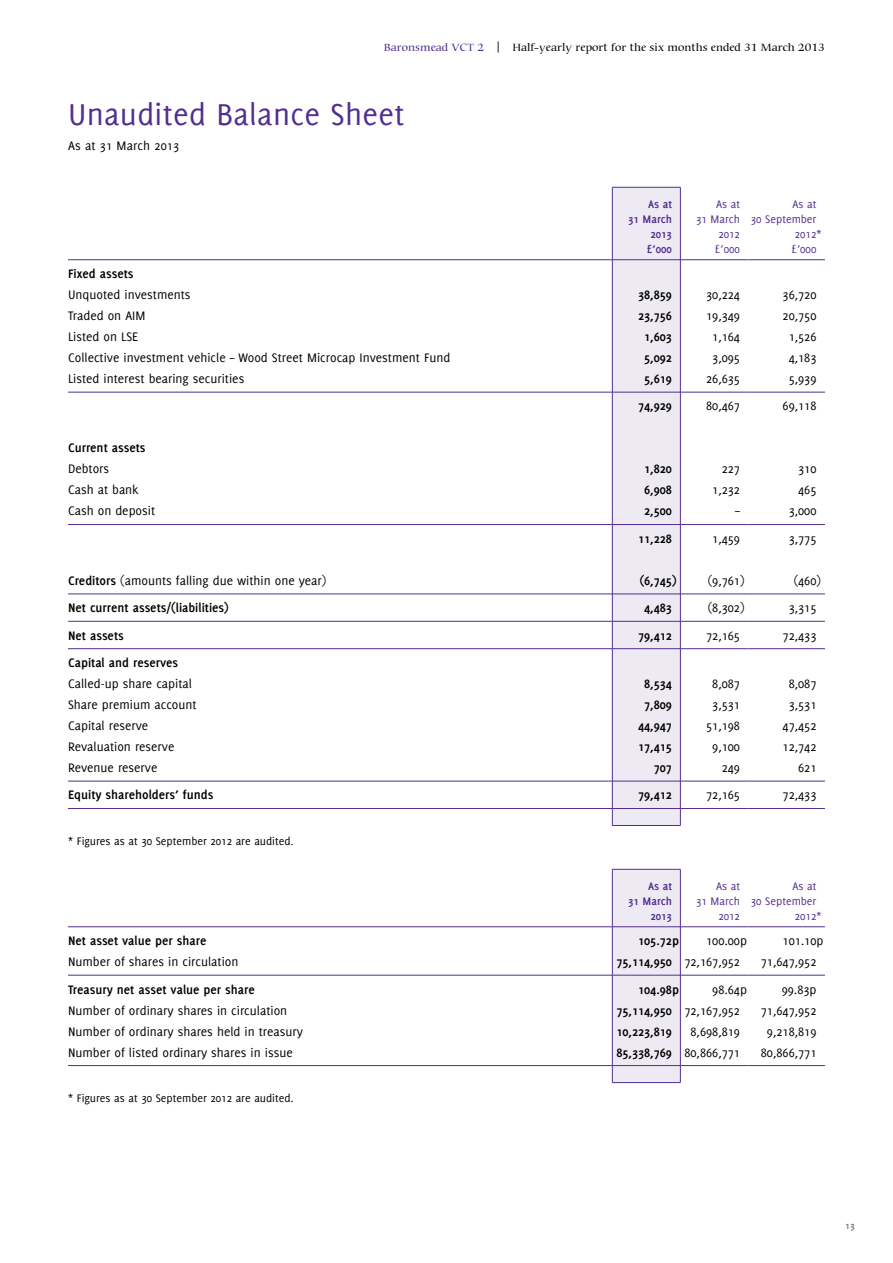
<style>
.page{position:relative;width:893px;height:1263px;background:#fff}
.page>*{position:absolute;margin:0;border:0;box-sizing:border-box;transform-origin:0 0}
.t1{font:33px "Delicious";letter-spacing:.01em;color:#522e91}
.t2{font:13.5px/21px "Delicious";color:#000}
.t3{font:700 13.5px/21px "Delicious";color:#000}
.t4{font:12px/15px "Delicious";color:#522e91;text-align:right}
.t5{font:12px "Delicious";color:#000}
.t6{font:700 12px/15px "Delicious";color:#522e91;text-align:right}
.t7{font:500 11.25px "Carmina BT";color:#000}
.t8{font:700 10.5px "Delicious";color:#797a7d}
.s1{color:#522e91}
.s2{font-weight:700}
</style>
<div class="page">
<hr style="left:68px;top:259px;width:544px;height:1px;background:#522e91">
<hr style="left:680px;top:259px;width:68px;height:1px;background:#522e91">
<hr style="left:748px;top:259px;width:77px;height:1px;background:#522e91">
<hr style="left:68px;top:392px;width:544px;height:1px;background:#522e91">
<hr style="left:680px;top:392px;width:68px;height:1px;background:#522e91">
<hr style="left:748px;top:392px;width:77px;height:1px;background:#522e91">
<hr style="left:68px;top:524px;width:544px;height:1px;background:#522e91">
<hr style="left:680px;top:524px;width:68px;height:1px;background:#522e91">
<hr style="left:748px;top:524px;width:77px;height:1px;background:#522e91">
<hr style="left:68px;top:593px;width:544px;height:1px;background:#522e91">
<hr style="left:680px;top:593px;width:68px;height:1px;background:#522e91">
<hr style="left:748px;top:593px;width:77px;height:1px;background:#522e91">
<hr style="left:68px;top:621px;width:544px;height:1px;background:#522e91">
<hr style="left:680px;top:621px;width:68px;height:1px;background:#522e91">
<hr style="left:748px;top:621px;width:77px;height:1px;background:#522e91">
<hr style="left:68px;top:648px;width:544px;height:1px;background:#522e91">
<hr style="left:680px;top:648px;width:68px;height:1px;background:#522e91">
<hr style="left:748px;top:648px;width:77px;height:1px;background:#522e91">
<hr style="left:68px;top:781px;width:544px;height:1px;background:#522e91">
<hr style="left:680px;top:781px;width:68px;height:1px;background:#522e91">
<hr style="left:748px;top:781px;width:77px;height:1px;background:#522e91">
<hr style="left:68px;top:808px;width:544px;height:1px;background:#522e91">
<hr style="left:680px;top:808px;width:68px;height:1px;background:#522e91">
<hr style="left:748px;top:808px;width:77px;height:1px;background:#522e91">
<hr style="left:612px;top:825px;width:68px;height:1px;background:#522e91">
<div style="left:612px;top:187px;width:69px;height:638px;background:#eeeaf4"></div>
<hr style="left:68px;top:926px;width:544px;height:1px;background:#522e91">
<hr style="left:680px;top:926px;width:68px;height:1px;background:#522e91">
<hr style="left:748px;top:926px;width:77px;height:1px;background:#522e91">
<hr style="left:68px;top:975px;width:544px;height:1px;background:#522e91">
<hr style="left:680px;top:975px;width:68px;height:1px;background:#522e91">
<hr style="left:748px;top:975px;width:77px;height:1px;background:#522e91">
<hr style="left:68px;top:1065px;width:544px;height:1px;background:#522e91">
<hr style="left:680px;top:1065px;width:68px;height:1px;background:#522e91">
<hr style="left:748px;top:1065px;width:77px;height:1px;background:#522e91">
<hr style="left:612px;top:1082px;width:68px;height:1px;background:#522e91">
<svg style="left:612px;top:869px;width:69px;height:213px"></svg>
<p class="t7" style="left:384px;top:41px;width:442px"><span class="s1">Baronsmead VCT 2</span> | Half-yearly report for the six months ended 31 March 2013</p>
<h1 class="t1" style="left:68px;top:96px;width:338px">Unaudited Balance Sheet</h1>
<p class="t2" style="left:68px;top:135px;width:113px">As at 31 March 2013</p>
<p class="t6" style="left:628px;top:197px;width:45px">As at<br>31 March<br>2013 £’000</p>
<p class="t4" style="left:696px;top:197px;width:45px">As at<br>31 March<br>2012 £’000</p>
<p class="t4" style="left:792px;top:197px;width:26px">As at</p>
<p class="t4" style="left:751px;top:212px;width:67px">30 September</p>
<p class="t4" style="left:795px;top:227px;width:28px">2012*</p>
<p class="t4" style="left:792px;top:242px;width:26px">£’000</p>
<p class="t3" style="left:68px;top:263px;width:67px">Fixed assets</p>
<p class="t2" style="left:68px;top:284px;width:384px">Unquoted investments<br>Traded on AIM<br>Listed on LSE<br>Collective investment vehicle – Wood Street Microcap Investment Fund<br>Listed interest bearing securities</p>
<p class="t3" style="left:638px;top:284px;width:35px;text-align:center">38,859<br>23,756<br>1,603<br>5,092<br>5,619</p>
<p class="t2" style="left:706px;top:284px;width:35px;text-align:center">30,224<br>19,349<br>1,164<br>3,095<br>26,635</p>
<p class="t2" style="left:783px;top:284px;width:35px;text-align:center">36,720<br>20,750<br>1,526<br>4,183<br>5,939</p>
<p class="t3" style="left:68px;top:437px;width:79px">Current assets</p>
<p class="t2" style="left:68px;top:458px;width:89px">Debtors<br>Cash at bank<br>Cash on deposit</p>
<p class="t2" style="left:68px;top:570px;width:260px"><span class="s2">Creditors</span> (amounts falling due within one year)</p>
<p class="t3" style="left:638px;top:395px;width:35px">74,929</p>
<p class="t3" style="left:644px;top:458px;width:29px;text-align:justify">1,820<br>6,908<br>2,500</p>
<p class="t3" style="left:638px;top:528px;width:35px">11,228</p>
<p class="t3" style="left:640px;top:570px;width:38px">(6,745)</p>
<p class="t2" style="left:706px;top:395px;width:35px">80,467</p>
<p class="t2" style="left:712px;top:458px;width:29px;text-align:right">227<br>1,232 –</p>
<p class="t2" style="left:712px;top:528px;width:29px">1,459</p>
<p class="t2" style="left:708px;top:570px;width:38px">(9,761)</p>
<p class="t2" style="left:783px;top:395px;width:35px">69,118</p>
<p class="t2" style="left:789px;top:458px;width:29px;text-align:right">310<br>465<br>3,000</p>
<p class="t2" style="left:789px;top:528px;width:29px">3,775</p>
<p class="t2" style="left:794px;top:570px;width:29px">(460)</p>
<p class="t3" style="left:68px;top:597px;width:162px">Net current assets/(liabilities)</p>
<p class="t3" style="left:644px;top:597px;width:29px">4,483</p>
<p class="t2" style="left:708px;top:597px;width:38px">(8,302)</p>
<p class="t2" style="left:789px;top:597px;width:29px">3,315</p>
<p class="t3" style="left:68px;top:624px;width:57px">Net assets</p>
<p class="t3" style="left:638px;top:624px;width:35px">79,412</p>
<p class="t2" style="left:706px;top:624px;width:35px">72,165</p>
<p class="t2" style="left:783px;top:624px;width:35px">72,433</p>
<p class="t3" style="left:68px;top:652px;width:112px">Capital and reserves</p>
<p class="t2" style="left:68px;top:673px;width:130px">Called-up share capital<br>Share premium account<br>Capital reserve<br>Revaluation reserve<br>Revenue reserve</p>
<p class="t3" style="left:638px;top:673px;width:35px;text-align:right">8,534<br>7,809<br>44,947<br>17,415<br>707</p>
<p class="t2" style="left:706px;top:673px;width:35px;text-align:right">8,087<br>3,531<br>51,198<br>9,100<br>249</p>
<p class="t2" style="left:783px;top:673px;width:35px;text-align:right">8,087<br>3,531<br>47,452<br>12,742<br>621</p>
<p class="t3" style="left:68px;top:784px;width:147px">Equity shareholders’ funds</p>
<p class="t3" style="left:638px;top:784px;width:35px">79,412</p>
<p class="t2" style="left:706px;top:784px;width:35px">72,165</p>
<p class="t2" style="left:783px;top:784px;width:35px">72,433</p>
<p class="t5" style="left:68px;top:834px;width:227px">* Figures as at 30 September 2012 are audited.</p>
<p class="t6" style="left:628px;top:879px;width:45px">As at<br>31 March<br>2013</p>
<p class="t4" style="left:696px;top:879px;width:45px">As at<br>31 March<br>2012</p>
<p class="t4" style="left:792px;top:879px;width:26px">As at</p>
<p class="t4" style="left:751px;top:894px;width:67px">30 September</p>
<p class="t4" style="left:795px;top:909px;width:28px">2012*</p>
<p class="t3" style="left:68px;top:930px;width:140px">Net asset value per share</p>
<p class="t2" style="left:68px;top:951px;width:172px">Number of shares in circulation</p>
<p class="t3" style="left:68px;top:978px;width:188px">Treasury net asset value per share</p>
<p class="t2" style="left:68px;top:999px;width:236px">Number of ordinary shares in circulation<br>Number of ordinary shares held in treasury<br>Number of listed ordinary shares in issue</p>
<p class="t5" style="left:68px;top:1091px;width:227px">* Figures as at 30 September 2012 are audited.</p>
<p class="t3" style="left:616px;top:930px;width:64px;text-indent:22px">105.72p<br>75,114,950</p>
<p class="t2" style="left:684px;top:930px;width:64px;text-indent:22px">100.00p<br>72,167,952</p>
<p class="t2" style="left:761px;top:930px;width:64px;text-indent:22px">101.10p<br>71,647,952</p>
<p class="t3" style="left:616px;top:978px;width:64px;text-indent:22px">104.98p<br>75,114,950<br>10,223,819<br>85,338,769</p>
<p class="t2" style="left:712px;top:978px;width:36px">98.64p</p>
<p class="t2" style="left:684px;top:999px;width:57px">72,167,952</p>
<p class="t2" style="left:691px;top:1020px;width:51px">8,698,819</p>
<p class="t2" style="left:684px;top:1041px;width:57px">80,866,771</p>
<p class="t2" style="left:761px;top:978px;width:57px;text-align:right">99.83p<br>71,647,952<br>9,218,819<br>80,866,771</p>
<p class="t8" style="left:845px;top:1219px;width:11px">13</p>
</div>
